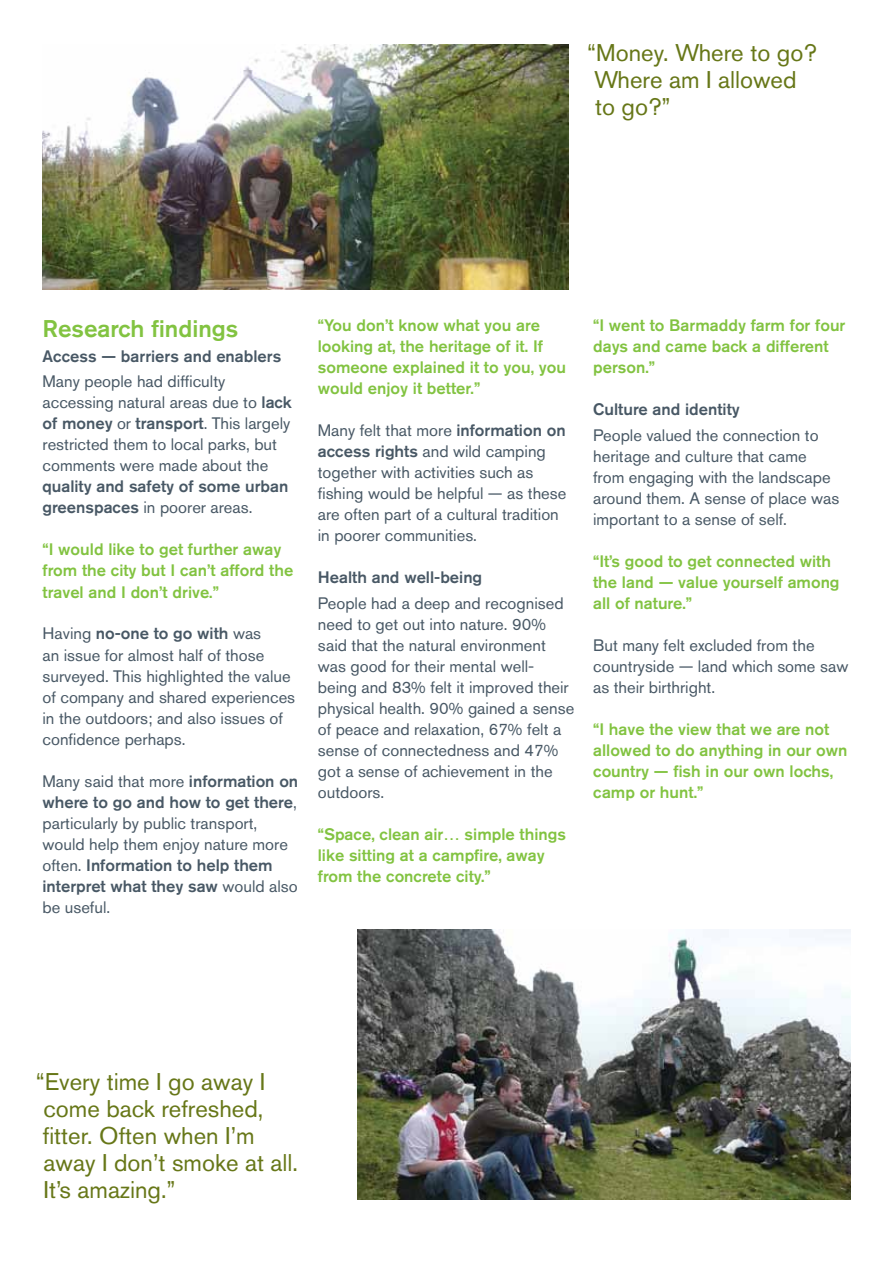
<style>
.page{position:relative;width:893px;height:1263px;background:#fff}
.page>*{position:absolute;margin:0;border:0;box-sizing:border-box;transform-origin:0 0}
.t1{font:24px/27px "Akzidenz Grotesk BE";color:#677718}
.t2{font:500 24px "Akzidenz Grotesk BE";color:#82c341}
.t3{font:16.5px/21px "Akzidenz Grotesk BE";color:#485865}
.t4{font:500 16.5px/21px "Akzidenz Grotesk BE";color:#82c341}
.t5{font:500 16.5px/21px "Akzidenz Grotesk BE";color:#485865}
.s1{font-weight:500}
.s2{font-weight:400}
</style>
<div class="page">
<img style="left:357px;top:929px;width:493px;height:270px">
<img style="left:43px;top:45px;width:526px;height:244px">
<h1 class="t1" style="left:587px;top:39px;width:231px">“Money. Where to go?<br>Where am I allowed<br>to go?”</h1>
<h1 class="t2" style="left:43px;top:314px;width:197px">Research findings</h1>
<p class="t5" style="left:43px;top:346px;width:240px">Access — barriers and enablers</p>
<p class="t3" style="left:43px;top:371px;width:251px">Many people had difficulty accessing natural areas due to <span class="s1">lack of money</span> or <span class="s1">transport</span>. This largely restricted them to local parks, but comments were made about the</p>
<p class="t5" style="left:43px;top:476px;width:247px">quality and safety of some urban greenspaces <span class="s2">in poorer areas.</span></p>
<p class="t4" style="left:43px;top:539px;width:252px">“I would like to get further away from the city but I can’t afford the travel and I don’t drive.”</p>
<p class="t3" style="left:43px;top:623px;width:254px">Having <span class="s1">no-one to go with</span> was<br>an issue for almost half of those surveyed. This highlighted the value of company and shared experiences in the outdoors; and also issues of confidence perhaps.</p>
<p class="t3" style="left:43px;top:770px;width:257px">Many said that more <span class="s1">information on where to go and how to get there</span>, particularly by public transport, would help them enjoy nature more often. <span class="s1">Information to help them interpret what they saw</span> would also be useful.</p>
<p class="t4" style="left:318px;top:315px;width:250px">“You don’t know what you are looking at, the heritage of it. If someone explained it to you, you would enjoy it better.”</p>
<p class="t3" style="left:318px;top:420px;width:250px">Many felt that more <span class="s1">information on access rights</span> and wild camping together with activities such as fishing would be helpful — as these are often part of a cultural tradition in poorer communities.</p>
<p class="t5" style="left:318px;top:567px;width:166px">Health and well-being</p>
<p class="t3" style="left:318px;top:592px;width:258px">People had a deep and recognised need to get out into nature. 90% said that the natural environment was good for their mental well&shy;being and 83% felt it improved their physical health. 90% gained a sense of peace and relaxation, 67% felt a sense of connectedness and 47% got a sense of achievement in the outdoors.</p>
<p class="t4" style="left:318px;top:823px;width:250px">“Space, clean air… simple things like sitting at a campfire, away from the concrete city.”</p>
<p class="t4" style="left:593px;top:315px;width:254px">“I went to Barmaddy farm for four days and came back a different person.”</p>
<p class="t5" style="left:593px;top:399px;width:148px">Culture and identity</p>
<p class="t3" style="left:593px;top:424px;width:248px">People valued the connection to heritage and culture that came from engaging with the landscape around them. A sense of place was important to a sense of self.</p>
<p class="t4" style="left:593px;top:550px;width:248px">“It’s good to get connected with the land — value yourself among all of nature.”</p>
<p class="t3" style="left:593px;top:634px;width:257px">But many felt excluded from the countryside — land which some saw as their birthright.</p>
<p class="t4" style="left:593px;top:718px;width:256px">“I have the view that we are not allowed to do anything in our own country — fish in our own lochs, camp or hunt.”</p>
<h1 class="t1" style="left:36px;top:1067px;width:264px">“Every time I go away I come back refreshed, fitter. Often when I’m away I don’t smoke at all.<br>It’s amazing.”</h1>
</div>
